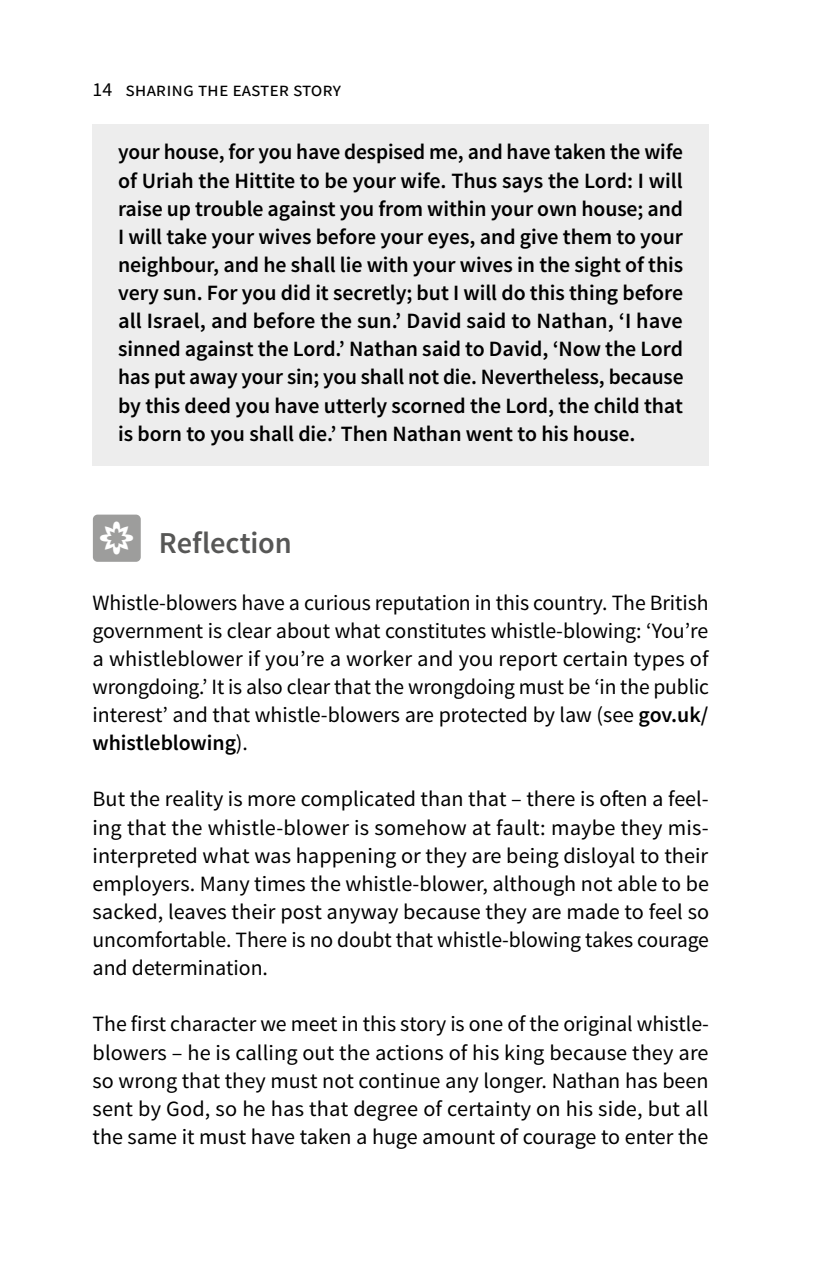
<style>
.page{position:relative;width:830px;height:1263px;background:#fff}
.page>*{position:absolute;margin:0;border:0;box-sizing:border-box;transform-origin:0 0}
.t1{font:600 30.38px "Source Sans Pro";letter-spacing:-.005em;color:#575756}
.t2{font:21.82px/28.1px "Source Sans Pro";color:#000;text-align:justify}
.t3{font:600 21.82px/28.1px "Source Sans Pro";letter-spacing:-.005em;color:#000;text-align:justify}
.t4{font:19.8px "Source Sans Pro";color:#000}
.s1{font-weight:600}
</style>
<div class="page">
<div style="left:92px;top:124px;width:616px;height:341px;background:#ededed"></div>
<div style="left:93px;top:515px;width:48px;height:47px;background:#9d9d9c;border-radius:5px"></div>
<p class="t4" style="left:92px;top:77px;width:250px">14 sharing the easter story</p>
<p class="t3" style="left:118px;top:139px;width:566px">your house, for you have despised me, and have taken the wife of Uriah the Hittite to be your wife. Thus says the Lord: I will raise up trouble against you from within your own house; and I will take your wives before your eyes, and give them to your neighbour, and he shall lie with your wives in the sight of this very sun. For you did it secretly; but I will do this thing before all Israel, and before the sun.’ David said to Nathan, ‘I have sinned against the Lord.’ Nathan said to David, ‘Now the Lord has put away your sin; you shall not die. Nevertheless, because by this deed you have utterly scorned the Lord, the child that is born to you shall die.’ Then Nathan went to his house.</p>
<h1 class="t1" style="left:159px;top:524px;width:134px">Reflection</h1>
<p class="t2" style="left:92px;top:589px;width:617px">Whistle-blowers have a curious reputation in this country. The British government is clear about what constitutes whistle-blowing: ‘You’re a whistleblower if you’re a worker and you report certain types of wrongdoing.’ It is also clear that the wrongdoing must be ‘in the public interest’ and that whistle-blowers are protected by law (see <span class="s1">gov.uk/ whistleblowing</span>).</p>
<p class="t2" style="left:92px;top:785px;width:617px">But the reality is more complicated than that – there is often a feel&shy;ing that the whistle-blower is somehow at fault: maybe they mis&shy;interpreted what was happening or they are being disloyal to their employers. Many times the whistle-blower, although not able to be sacked, leaves their post anyway because they are made to feel so uncomfortable. There is no doubt that whistle-blowing takes courage and determination.</p>
<p class="t2" style="left:92px;top:1010px;width:617px">The first character we meet in this story is one of the original whistle&shy;blowers – he is calling out the actions of his king because they are so wrong that they must not continue any longer. Nathan has been sent by God, so he has that degree of certainty on his side, but all the same it must have taken a huge amount of courage to enter the</p>
</div>
